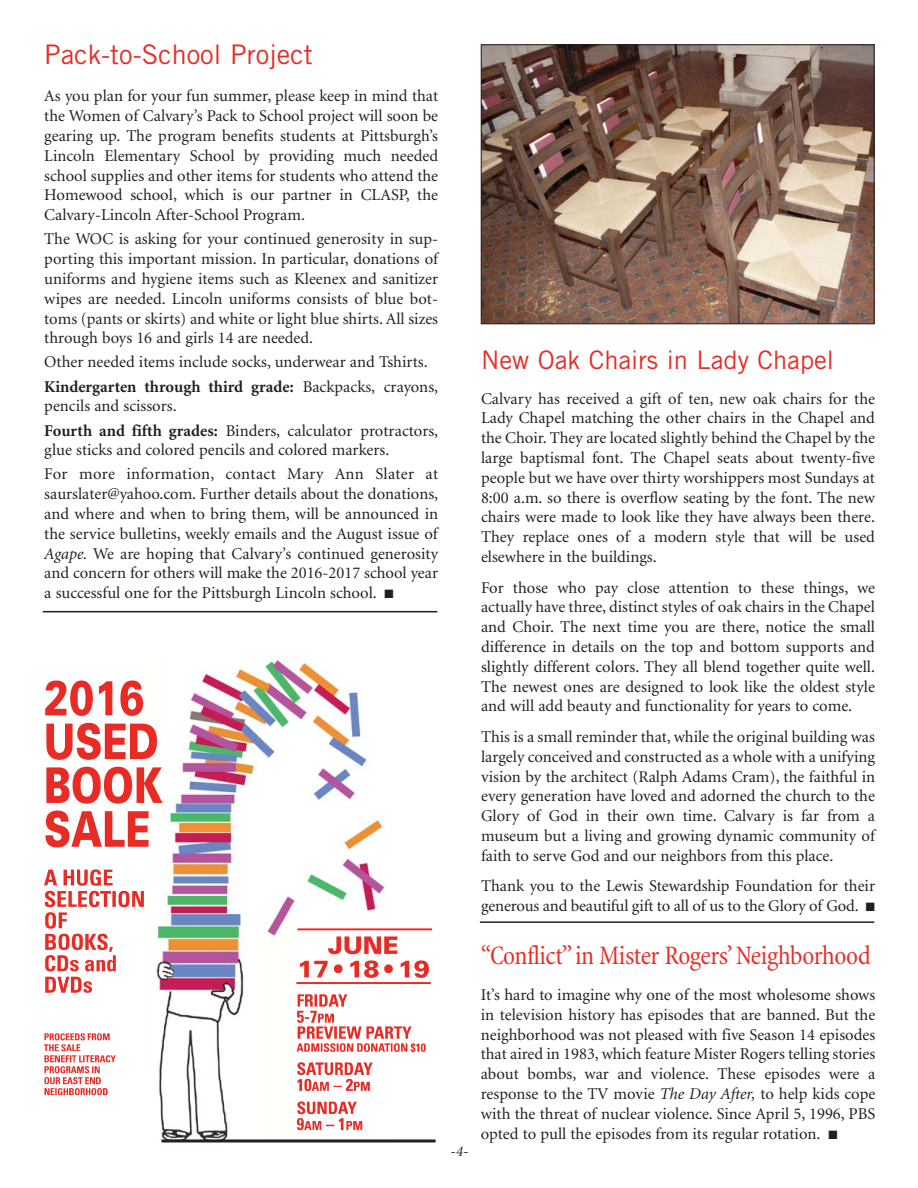
<style>
.page{position:relative;width:918px;height:1188px;background:#fff}
.page>*{position:absolute;margin:0;border:0;box-sizing:border-box;transform-origin:0 0}
.t1{font:condensed 27px "Minion";letter-spacing:-.015em;color:#e82b25}
.t2{font:27px "Trade Gothic";color:#e82b25}
.t3{font:25.5px "Trade Gothic";color:#e82b25}
.t4{font:16.5px/19.8px "Minion";color:#231f20;text-align:justify}
.t5{font:italic 15px "Minion";color:#231f20}
.s1{font-weight:700}
.s2{font-style:italic}
</style>
<div class="page">
<img style="left:160px;top:660px;width:234px;height:483px">
<hr style="left:43px;top:611px;width:394px;height:1px;background:#231f20">
<hr style="left:480px;top:921px;width:394px;height:2px;background:#231f20">
<img style="left:44px;top:665px;width:128px;height:437px">
<hr style="left:162px;top:1139px;width:274px;height:3px;background:#231f20">
<img style="left:293px;top:925px;width:140px;height:209px">
<img style="left:483px;top:47px;width:389px;height:275px">
<div style="left:481px;top:45px;width:393px;height:279px;border:1px solid #231f20"></div>
<h1 class="t2" style="left:44px;top:44px;width:270px">Pack-to-School Project</h1>
<p class="t4" style="left:44px;top:88px;width:395px">As you plan for your fun summer, please keep in mind that the Women of Calvary’s Pack to School project will soon be gearing up. The program benefits students at Pittsburgh’s Lincoln Elementary School by providing much needed school supplies and other items for students who attend the Homewood school, which is our partner in CLASP, the Calvary-Lincoln After-School Program.</p>
<p class="t4" style="left:44px;top:231px;width:395px">The WOC is asking for your continued generosity in sup&shy;porting this important mission. In particular, donations of uniforms and hygiene items such as Kleenex and sanitizer wipes are needed. Lincoln uniforms consists of blue bot&shy;toms (pants or skirts) and white or light blue shirts. All sizes through boys 16 and girls 14 are needed.</p>
<p class="t4" style="left:44px;top:352px;width:395px;line-height:24.2px">Other needed items include socks, underwear and Tshirts.<br><span class="s1">Kindergarten through third grade:</span> Backpacks, crayons,</p>
<p class="t4" style="left:44px;top:395px;width:395px;line-height:24.2px">pencils and scissors.<br><span class="s1">Fourth and fifth grades:</span> Binders, calculator protractors,</p>
<p class="t4" style="left:44px;top:439px;width:395px;line-height:24.2px">glue sticks and colored pencils and colored markers.<br>For more information, contact Mary Ann Slater at</p>
<p class="t4" style="left:44px;top:485px;width:395px">saurslater@yahoo.com. Further details about the donations, and where and when to bring them, will be announced in the service bulletins, weekly emails and the August issue of <span class="s2">Agape.</span> We are hoping that Calvary’s continued generosity and concern for others will make the 2016-2017 school year a successful one for the Pittsburgh Lincoln school. ■</p>
<p class="t5" style="left:451px;top:1145px;width:19px">-4-</p>
<h2 class="t3" style="left:481px;top:350px;width:355px">New Oak Chairs in Lady Chapel</h2>
<p class="t4" style="left:481px;top:390px;width:396px">Calvary has received a gift of ten, new oak chairs for the Lady Chapel matching the other chairs in the Chapel and the Choir. They are located slightly behind the Chapel by the large baptismal font. The Chapel seats about twenty-five people but we have over thirty worshippers most Sundays at 8:00 a.m. so there is overflow seating by the font. The new chairs were made to look like they have always been there.<br>They replace ones of a modern style that will be used elsewhere in the buildings.</p>
<p class="t4" style="left:481px;top:579px;width:396px">For those who pay close attention to these things, we actually have three, distinct styles of oak chairs in the Chapel and Choir. The next time you are there, notice the small difference in details on the top and bottom supports and slightly different colors. They all blend together quite well.<br>The newest ones are designed to look like the oldest style and will add beauty and functionality for years to come.</p>
<p class="t4" style="left:481px;top:728px;width:396px">This is a small reminder that, while the original building was largely conceived and constructed as a whole with a unifying vision by the architect (Ralph Adams Cram), the faithful in every generation have loved and adorned the church to the Glory of God in their own time. Calvary is far from a museum but a living and growing dynamic community of faith to serve God and our neighbors from this place.</p>
<p class="t4" style="left:481px;top:878px;width:396px">Thank you to the Lewis Stewardship Foundation for their generous and beautiful gift to all of us to the Glory of God. ■</p>
<h1 class="t1" style="left:481px;top:945px;width:392px">“Conflict” in Mister Rogers’ Neighborhood</h1>
<p class="t4" style="left:481px;top:986px;width:396px">It’s hard to imagine why one of the most wholesome shows in television history has episodes that are banned. But the neighborhood was not pleased with five Season 14 episodes that aired in 1983, which feature Mister Rogers telling stories about bombs, war and violence. These episodes were a response to the TV movie <span class="s2">The Day After,</span> to help kids cope with the threat of nuclear violence. Since April 5, 1996, PBS opted to pull the episodes from its regular rotation. ■</p>
</div>
